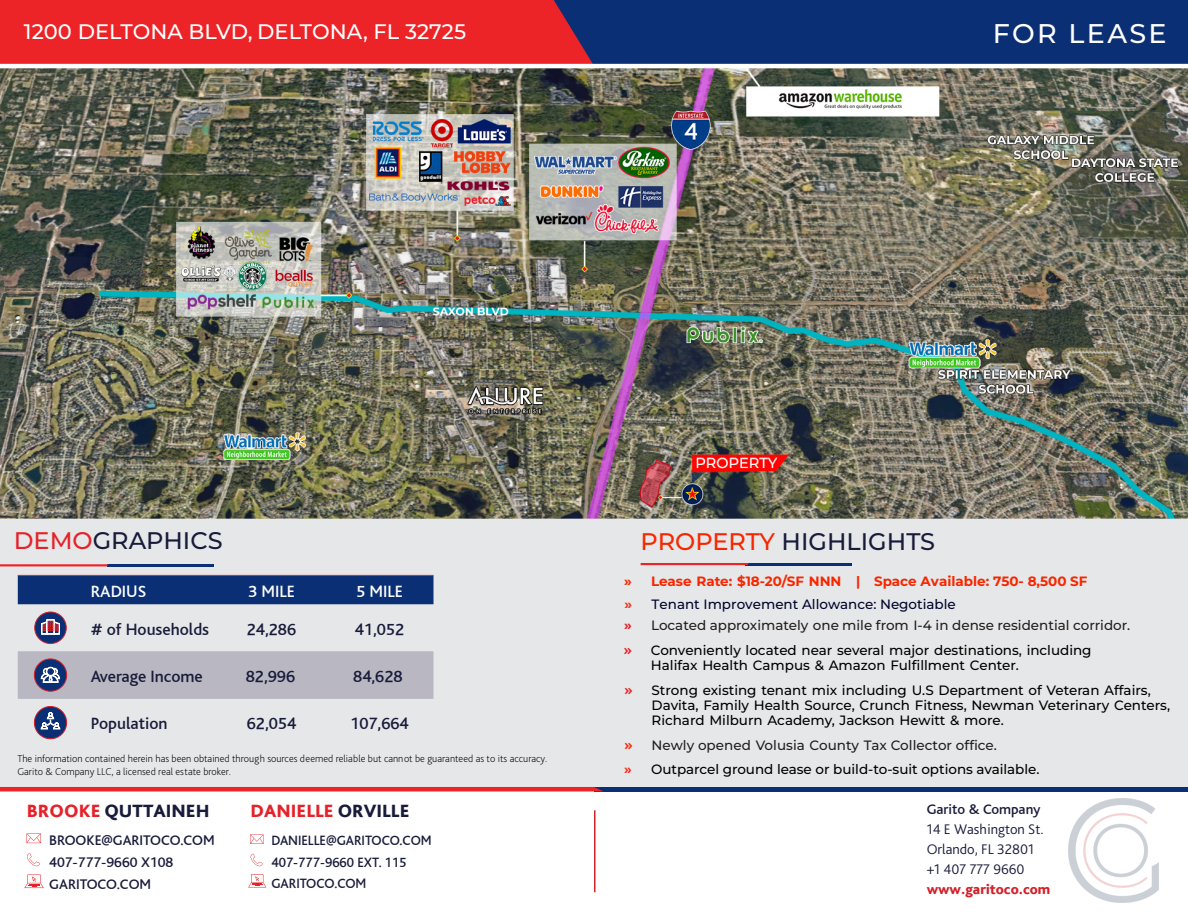
<style>
.page{position:relative;width:1188px;height:918px;background:#fff}
.page>*{position:absolute;margin:0;border:0;box-sizing:border-box;transform-origin:0 0}
.t1{font:500 27px "Montserrat";letter-spacing:.085em;color:#fff}
.t2{font:500 24px "Montserrat";color:#181c3a}
.t3{font:500 21px "Montserrat";letter-spacing:.005em;color:#fff}
.t4{font:800 18.6px "Bliss Pro";color:#181c3a}
.t5{font:800 18.6px "Bliss Pro";color:#e5222a}
.t6{font:500 17.1px "Bliss";color:#181c3a}
.t7{font:500 17.1px "Bliss";color:#fff}
.t8{font:500 14.55px/21.9px "Bliss";color:#181c3a}
.t9{font:300 14.55px/20px "Bliss Pro";color:#181c3a}
.t10{font:800 14.55px "Bliss Pro";color:#d2222a}
.t11{font:500 14.1px/21.3px "Bliss";color:#181c3a;scale:.96 1}
.t12{font:500 13.5px/25.7px "Montserrat";color:#000}
.t13{font:500 13.5px/24.6px "Montserrat";color:#231f20}
.t14{font:700 13.5px "Montserrat";color:#f82600}
.t15{font:500 13.5px "Montserrat";color:#01042c}
.t16{font:200 10.5px/12.6px "Bliss Pro";color:#000}
.s1{color:#e5222a}
.s2{color:#f82600}
.s3{font-weight:700;color:#e5222a}
.s4{font-family:"Lucida Grande";font-weight:700;font-size:15px;color:#e5222a}
.s5{color:#000}
.s6{font-weight:700;color:#f8321d}
.s7{font-family:"Lucida Grande";font-weight:700;font-size:15px;color:#f82600}
.s8{color:#181c3a}
</style>
<div class="page">
<img style="left:0;top:68px;width:1188px;height:451px">
<div style="left:0;top:519px;width:1188px;height:268px;background:#e6e7e8"></div>
<hr style="left:594px;top:810px;width:2px;height:82px;background:#d2222a">
<hr style="left:594px;top:787px;width:594px;height:4px;background:#0b2f74">
<hr style="left:0;top:787px;width:603px;height:4px;background:#ed2427">
<div style="left:549px;top:0;width:639px;height:66px;background:#0b2f74"></div>
<div style="left:0;top:0;width:594px;height:64px;background:#ed2427"></div>
<hr style="left:0;top:64px;width:1188px;height:4px;background:#fff">
<svg style="left:251px;top:854px;width:12px;height:12px"></svg>
<svg style="left:250px;top:834px;width:14px;height:10px"></svg>
<svg style="left:248px;top:874px;width:18px;height:13px"></svg>
<svg style="left:27px;top:853px;width:13px;height:13px"></svg>
<svg style="left:26px;top:833px;width:15px;height:10px"></svg>
<svg style="left:24px;top:875px;width:20px;height:13px"></svg>
<div style="left:18px;top:576px;width:416px;height:28px;background:#0b2f74"></div>
<hr style="left:18px;top:575px;width:65px;height:1px;background:#ed2427">
<hr style="left:83px;top:575px;width:351px;height:1px;background:#ed2427">
<div style="left:35px;top:612px;width:31px;height:32px;background:#0b2f74;border-radius:50%"></div>
<div style="left:35px;top:612px;width:31px;height:32px;border:1px solid #d2222a;border-radius:50%"></div>
<svg style="left:41px;top:619px;width:19px;height:15px"></svg>
<div style="left:18px;top:651px;width:416px;height:48px;background:#b9b7c1"></div>
<div style="left:34px;top:707px;width:33px;height:32px;background:#0b2f74;border-radius:50%"></div>
<div style="left:34px;top:706px;width:33px;height:33px;border:1px solid #d2222a;border-radius:50%"></div>
<svg style="left:41px;top:712px;width:19px;height:18px"></svg>
<hr style="left:745px;top:563px;width:107px;height:2px;background:#0b2f74">
<svg style="left:641px;top:563px;width:108px;height:2px"></svg>
<hr style="left:107px;top:564px;width:106px;height:2px;background:#0b2f74">
<svg style="left:0;top:564px;width:108px;height:2px"></svg>
<img style="left:1068px;top:799px;width:91px;height:104px">
<h3 class="t3" style="left:24px;top:19px;width:444px">1200 DELTONA BLVD, DELTONA, FL 32725</h3>
<h1 class="t1" style="left:993px;top:17px;width:175px">FOR LEASE</h1>
<h2 class="t2" style="left:14px;top:526px;width:210px"><span class="s1">DEMO</span>GRAPHICS</h2>
<h2 class="t2" style="left:641px;top:527px;width:296px"><span class="s2">PROPERTY</span> HIGHLIGHTS</h2>
<p class="t14" style="left:624px;top:572px;width:465px">» Lease Rate: $18-20/SF NNN | Space Available: 750- 8,500 SF</p>
<p class="t13" style="left:624px;top:613px;width:508px"><span class="s3">»</span> Located approximately one mile from I-4 in dense residential corridor. <span class="s4">»</span> <span class="s5">Conveniently located near several major destinations, including</span></p>
<p class="t12" style="left:625px;top:652px;width:528px;text-indent:26px">Halifax Health Campus &amp; Amazon Fulfillment Center.<br><span class="s4">»</span> Strong existing tenant mix including U.S Department of Veteran Affairs,</p>
<p class="t12" style="left:652px;top:698px;width:520px;line-height:15px">Davita, Family Health Source, Crunch Fitness, Newman Veterinary Centers,<br>Richard Milburn Academy, Jackson Hewitt &amp; more.</p>
<p class="t12" style="left:624px;top:757px;width:417px"><span class="s6">»</span> Outparcel ground lease or build-to-suit options available.</p>
<p class="t7" style="left:91px;top:583px;width:57px">RADIUS</p>
<p class="t7" style="left:248px;top:583px;width:48px">3 MILE</p>
<p class="t7" style="left:356px;top:583px;width:48px">5 MILE</p>
<p class="t6" style="left:91px;top:621px;width:120px"># of Households</p>
<p class="t6" style="left:247px;top:621px;width:51px">24,286</p>
<p class="t6" style="left:355px;top:621px;width:51px">41,052</p>
<p class="t6" style="left:91px;top:668px;width:113px">Average Income</p>
<p class="t6" style="left:246px;top:668px;width:51px">82,996</p>
<p class="t6" style="left:353px;top:668px;width:51px">84,628</p>
<p class="t6" style="left:91px;top:716px;width:78px">Population</p>
<p class="t6" style="left:247px;top:716px;width:51px">62,054</p>
<p class="t6" style="left:350px;top:716px;width:60px">107,664</p>
<p class="t15" style="left:625px;top:596px;width:333px"><span class="s6">»</span> Tenant Improvement Allowance: Negotiable</p>
<p class="t13" style="left:625px;top:733px;width:374px"><span class="s7">»</span> Newly opened Volusia County Tax Collector office.</p>
<p class="t16" style="left:17px;top:754px;width:531px">The information contained herein has been obtained through sources deemed reliable but cannot be guaranteed as to its accuracy.<br>Garito &amp; Company LLC, a licensed real estate broker.</p>
<h3 class="t4" style="left:27px;top:804px;width:184px"><span class="s1">BROOKE</span> QUTTAINEH</h3>
<h3 class="t5" style="left:251px;top:804px;width:160px">DANIELLE <span class="s8">ORVILLE</span></h3>
<p class="t8" style="left:49px;top:829px;width:167px">BROOKE@GARITOCO.COM<br>407-777-9660 X108<br>GARITOCO.COM</p>
<p class="t11" style="left:271px;top:831px;width:168px">DANIELLE@GARITOCO.COM<br>407-777-9660 EXT. 115<br>GARITOCO.COM</p>
<p class="t8" style="left:927px;top:799px;width:115px">Garito &amp; Company</p>
<p class="t9" style="left:927px;top:821px;width:119px">14 E Washington St.<br>Orlando, FL 32801 +1 407 777 9660</p>
<p class="t10" style="left:927px;top:884px;width:125px">www.garitoco.com</p>
</div>
